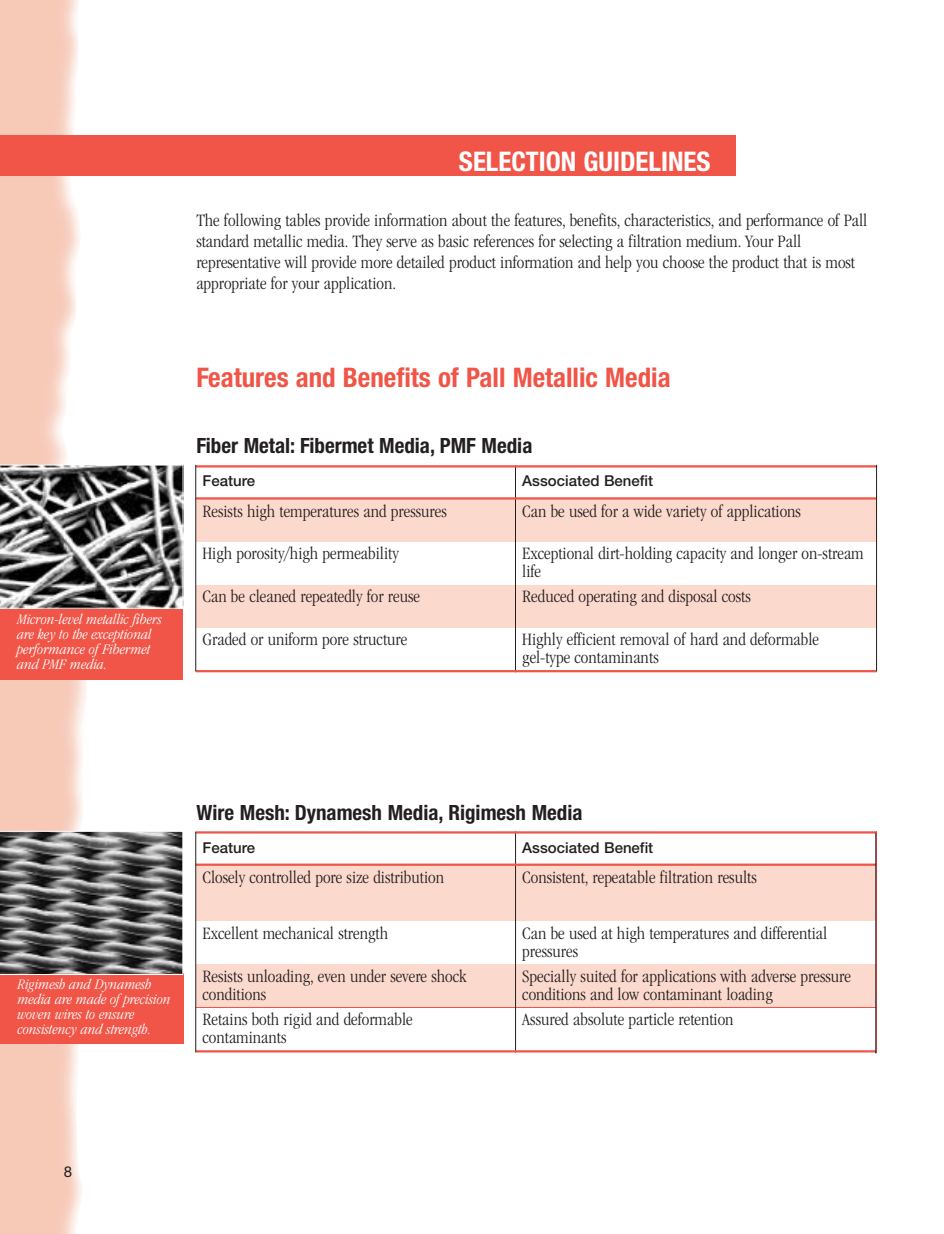
<style>
.page{position:relative;width:944px;height:1234px;background:#fff}
.page>*{position:absolute;margin:0;border:0;box-sizing:border-box;transform-origin:0 0}
.t1{font:700 condensed 27px "Helvetica Neue";color:#f05548}
.t2{font:700 condensed 27px "Helvetica Neue";color:#fff}
.t3{font:700 condensed 21px "Helvetica Neue";color:#231f20}
.t4{font:300 condensed 18px/18px "ITC Garamond Std";color:#231f20}
.t5{font:italic 300 condensed 15px/15px "ITC Garamond Std";color:#fff}
.t6{font:500 15px "Helvetica Neue";color:#231f20}
.t7{font:15px "Helvetica Neue";color:#231f20}
</style>
<div class="page">
<img style="left:0;top:0;width:87px;height:1233px">
<div style="left:0;top:135px;width:735px;height:41px;background:#f05548"></div>
<div style="left:196px;top:498px;width:319px;height:43px;background:#fcd9cd"></div>
<div style="left:515px;top:498px;width:362px;height:43px;background:#fcd9cd"></div>
<div style="left:196px;top:585px;width:319px;height:42px;background:#fcd9cd"></div>
<div style="left:515px;top:585px;width:362px;height:42px;background:#fcd9cd"></div>
<hr style="left:515px;top:465px;width:1px;height:207px;background:#231f20">
<hr style="left:196px;top:465px;width:681px;height:2px;background:#f05548">
<hr style="left:196px;top:497px;width:681px;height:2px;background:#f05548">
<hr style="left:196px;top:670px;width:681px;height:2px;background:#f05548">
<div style="left:196px;top:864px;width:320px;height:56px;background:#fcd9cd"></div>
<div style="left:516px;top:864px;width:360px;height:56px;background:#fcd9cd"></div>
<div style="left:196px;top:964px;width:320px;height:42px;background:#fcd9cd"></div>
<div style="left:516px;top:964px;width:360px;height:42px;background:#fcd9cd"></div>
<hr style="left:515px;top:831px;width:1px;height:221px;background:#231f20">
<hr style="left:196px;top:831px;width:680px;height:2px;background:#f05548">
<hr style="left:196px;top:863px;width:680px;height:2px;background:#f05548">
<hr style="left:196px;top:1049px;width:680px;height:3px;background:#f05548">
<hr style="left:195px;top:465px;width:1px;height:206px;background:#231f20">
<hr style="left:876px;top:465px;width:1px;height:206px;background:#231f20">
<hr style="left:875px;top:832px;width:1px;height:221px;background:#231f20">
<hr style="left:195px;top:831px;width:1px;height:221px;background:#231f20">
<div style="left:0;top:607px;width:183px;height:72px;background:#f05548"></div>
<div style="left:0;top:972px;width:183px;height:71px;background:#f05548"></div>
<svg style="left:0;top:831px;width:183px;height:143px;background:#6c6c6c"></svg>
<svg style="left:0;top:465px;width:183px;height:143px;background:#747474"></svg>
<p class="t5" style="left:17px;top:612px;width:146px">Micron-level metallic fibers are key to the exceptional performance of Fibermet and PMF media.</p>
<h1 class="t2" style="left:459px;top:145px;width:253px">SELECTION GUIDELINES</h1>
<p class="t4" style="left:196px;top:211px;width:672px;line-height:21px">The following tables provide information about the features, benefits, characteristics, and performance of Pall standard metallic media. They serve as basic references for selecting a filtration medium. Your Pall representative will provide more detailed product information and help you choose the product that is most appropriate for your application.</p>
<h1 class="t1" style="left:196px;top:361px;width:476px">Features and Benefits of Pall Metallic Media</h1>
<p class="t3" style="left:197px;top:433px;width:337px">Fiber Metal: Fibermet Media, PMF Media</p>
<p class="t6" style="left:202px;top:475px;width:54px">Feature</p>
<p class="t6" style="left:522px;top:475px;width:133px">Associated Benefit</p>
<p class="t4" style="left:202px;top:503px;width:246px">Resists high temperatures and pressures</p>
<p class="t4" style="left:522px;top:503px;width:280px">Can be used for a wide variety of applications</p>
<p class="t4" style="left:202px;top:546px;width:198px">High porosity/high permeability</p>
<p class="t4" style="left:522px;top:546px;width:343px">Exceptional dirt-holding capacity and longer on-stream life</p>
<p class="t4" style="left:202px;top:588px;width:219px">Can be cleaned repeatedly for reuse</p>
<p class="t4" style="left:522px;top:588px;width:230px">Reduced operating and disposal costs</p>
<p class="t4" style="left:202px;top:631px;width:206px">Graded or uniform pore structure</p>
<p class="t4" style="left:522px;top:631px;width:298px">Highly efficient removal of hard and deformable gel-type contaminants</p>
<p class="t5" style="left:17px;top:977px;width:155px">Rigimesh and Dynamesh media are made of precision woven wires to ensure consistency and strength.</p>
<p class="t3" style="left:197px;top:799px;width:388px">Wire Mesh: Dynamesh Media, Rigimesh Media</p>
<p class="t6" style="left:202px;top:841px;width:54px">Feature</p>
<p class="t6" style="left:522px;top:841px;width:133px">Associated Benefit</p>
<p class="t4" style="left:202px;top:869px;width:243px">Closely controlled pore size distribution</p>
<p class="t4" style="left:522px;top:869px;width:236px">Consistent, repeatable filtration results</p>
<p class="t4" style="left:202px;top:925px;width:187px">Excellent mechanical strength</p>
<p class="t4" style="left:522px;top:925px;width:306px">Can be used at high temperatures and differential pressures</p>
<p class="t4" style="left:202px;top:968px;width:266px">Resists unloading, even under severe shock conditions</p>
<p class="t4" style="left:522px;top:968px;width:330px">Specially suited for applications with adverse pressure conditions and low contaminant loading</p>
<p class="t4" style="left:202px;top:1011px;width:212px">Retains both rigid and deformable contaminants</p>
<p class="t4" style="left:522px;top:1011px;width:213px">Assured absolute particle retention</p>
<p class="t7" style="left:64px;top:1165px;width:10px">8</p>
</div>
